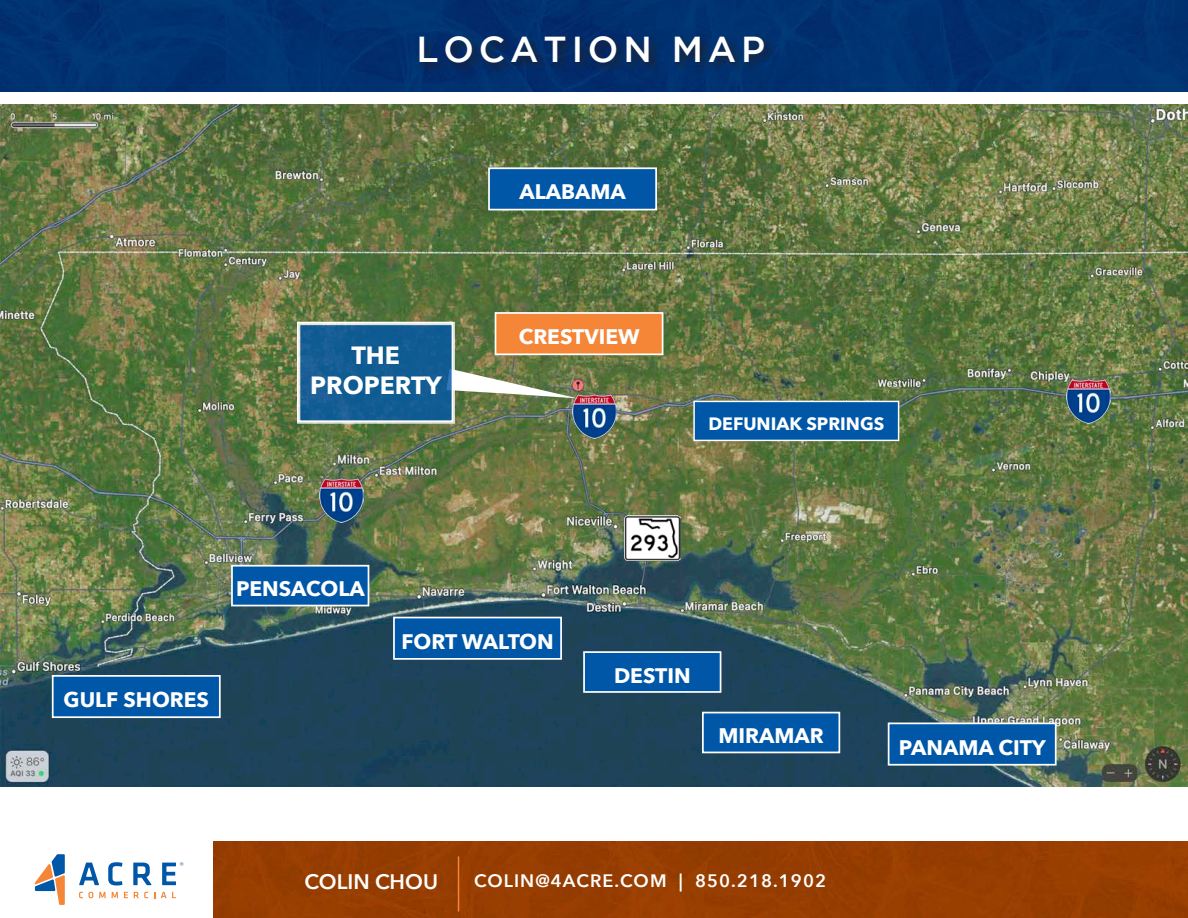
<style>
.page{position:relative;width:1188px;height:918px;background:#fff}
.page>*{position:absolute;margin:0;border:0;box-sizing:border-box;transform-origin:0 0}
.t1{font:500 36px "Gotham";letter-spacing:.135em;color:#fff}
.t2{font:700 24.9px "Avenir Next";color:#fff}
.t3{font:700 21px "Avenir Next";color:#fff}
.t4{font:600 21px "Avenir Next";color:#fff}
.t5{font:600 18px "Avenir Next";letter-spacing:.06em;color:#fff}
.t6{font:700 17.85px "Avenir Next";color:#fff}
</style>
<div class="page">
<img style="left:0;top:105px;width:1188px;height:681px">
<div style="left:0;top:0;width:1188px;height:92px;background:#013271"></div>
<div style="left:416px;top:33px;width:361px;height:43px;background:#231f20;opacity:.75"></div>
<div style="left:214px;top:841px;width:974px;height:77px;background:#973e01"></div>
<svg style="left:79px;top:863px;width:20px;height:22px"></svg>
<svg style="left:108px;top:862px;width:14px;height:24px"></svg>
<svg style="left:133px;top:863px;width:19px;height:22px"></svg>
<svg style="left:79px;top:892px;width:4px;height:6px"></svg>
<svg style="left:89px;top:892px;width:4px;height:6px"></svg>
<svg style="left:99px;top:892px;width:7px;height:6px"></svg>
<svg style="left:112px;top:892px;width:6px;height:6px"></svg>
<svg style="left:124px;top:892px;width:4px;height:6px"></svg>
<svg style="left:134px;top:892px;width:14px;height:6px"></svg>
<svg style="left:161px;top:892px;width:15px;height:6px"></svg>
<svg style="left:35px;top:854px;width:30px;height:51px"></svg>
<svg style="left:162px;top:862px;width:21px;height:23px"></svg>
<hr style="left:458px;top:856px;width:1px;height:56px;background:#f58537">
<img style="left:572px;top:394px;width:45px;height:44px">
<img style="left:320px;top:478px;width:44px;height:45px">
<img style="left:1066px;top:379px;width:45px;height:44px">
<div style="left:496px;top:313px;width:167px;height:41px;background:#f58537"></div>
<div style="left:495px;top:312px;width:168px;height:43px;border:2px solid #fff"></div>
<div style="left:489px;top:168px;width:167px;height:42px;background:#0057a8"></div>
<div style="left:488px;top:167px;width:169px;height:43px;border:2px solid #fff"></div>
<div style="left:889px;top:723px;width:167px;height:42px;background:#0057a8"></div>
<div style="left:888px;top:723px;width:169px;height:43px;border:2px solid #fff"></div>
<div style="left:394px;top:618px;width:167px;height:41px;background:#0057a8"></div>
<div style="left:393px;top:617px;width:169px;height:43px;border:2px solid #fff"></div>
<div style="left:53px;top:676px;width:167px;height:41px;background:#0057a8"></div>
<div style="left:52px;top:675px;width:169px;height:43px;border:2px solid #fff"></div>
<div style="left:584px;top:652px;width:137px;height:40px;background:#0057a8"></div>
<div style="left:583px;top:651px;width:138px;height:42px;border:2px solid #fff"></div>
<div style="left:703px;top:713px;width:136px;height:39px;background:#0057a8"></div>
<div style="left:702px;top:712px;width:138px;height:41px;border:2px solid #fff"></div>
<div style="left:232px;top:566px;width:136px;height:40px;background:#0057a8"></div>
<div style="left:231px;top:565px;width:138px;height:41px;border:2px solid #fff"></div>
<div style="left:694px;top:401px;width:205px;height:39px;background:#0057a8"></div>
<div style="left:693px;top:401px;width:206px;height:40px;border:1px solid #fff"></div>
<svg style="left:455px;top:369px;width:123px;height:29px"></svg>
<div style="left:297px;top:322px;width:158px;height:102px;background:#115c93;border:3px solid #fff"></div>
<img style="left:624px;top:515px;width:56px;height:45px">
<p class="t1" style="left:416px;top:29px;width:350px">LOCATION MAP</p>
<p class="t2" style="left:352px;top:333px;width:50px">THE</p>
<p class="t2" style="left:310px;top:363px;width:133px">PROPERTY</p>
<p class="t3" style="left:520px;top:174px;width:108px">ALABAMA</p>
<p class="t3" style="left:519px;top:319px;width:122px">CRESTVIEW</p>
<p class="t6" style="left:708px;top:408px;width:177px">DEFUNIAK SPRINGS</p>
<p class="t3" style="left:236px;top:571px;width:130px">PENSACOLA</p>
<p class="t3" style="left:64px;top:681px;width:147px">GULF SHORES</p>
<p class="t3" style="left:401px;top:623px;width:154px">FORT WALTON</p>
<p class="t3" style="left:614px;top:657px;width:78px">DESTIN</p>
<p class="t3" style="left:718px;top:717px;width:107px">MIRAMAR</p>
<p class="t4" style="left:305px;top:863px;width:135px">COLIN CHOU</p>
<p class="t5" style="left:474px;top:866px;width:353px">COLIN@4ACRE.COM | 850.218.1902</p>
<p class="t3" style="left:899px;top:729px;width:148px">PANAMA CITY</p>
</div>
